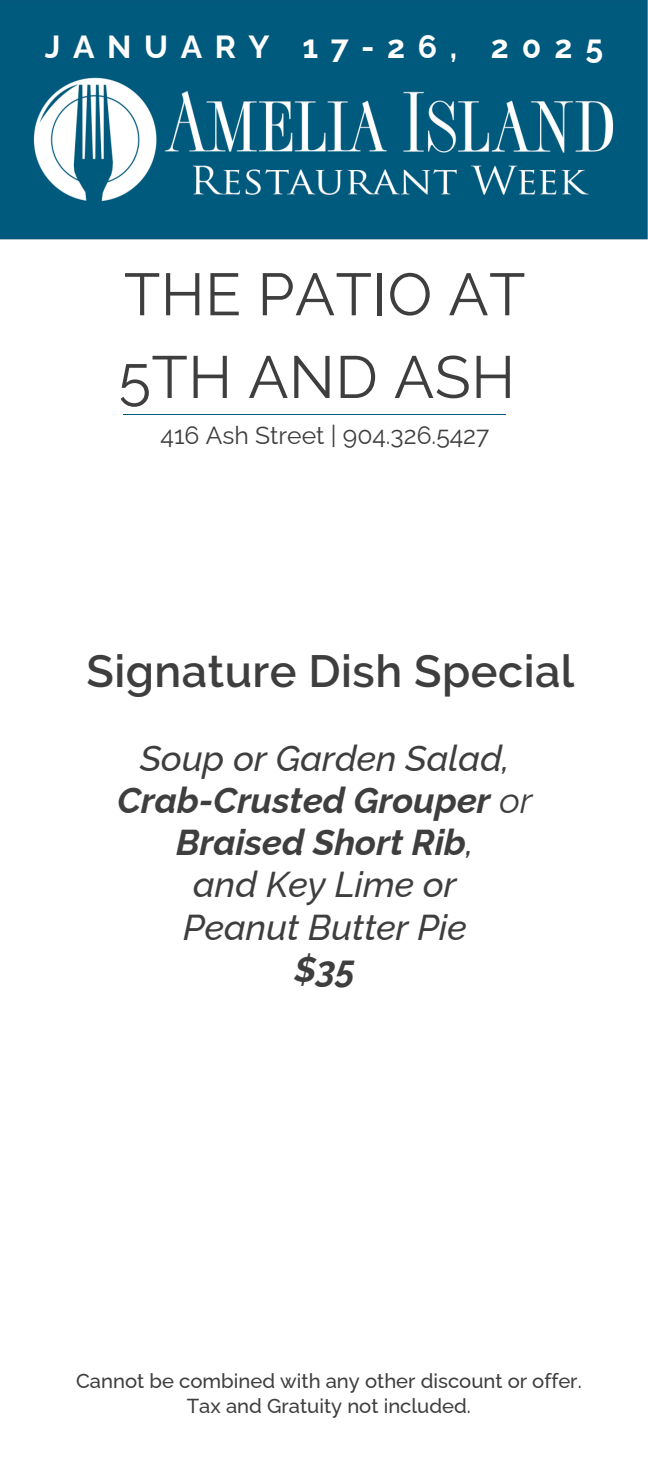
<style>
.page{position:relative;width:648px;height:1458px;background:#fff}
.page>*{position:absolute;margin:0;border:0;box-sizing:border-box;transform-origin:0 0}
.t1{font:59.4px/82.8px "Raleway";letter-spacing:.01em;color:#3f3e3f}
.t2{font:600 45px "Raleway";letter-spacing:.01em;color:#3f3e3f}
.t3{font:italic 500 36px/42.3px "Raleway";color:#3f3e3f;text-align:center}
.t4{font:700 31.95px "Raleway";letter-spacing:.395em;color:#fff}
.t5{font:24.75px "Raleway";color:#3f3e3f}
.t6{font:500 20.25px/25.2px "Raleway";color:#3f3e3f;text-align:center}
.s1{font-weight:700}
.s2{font-weight:400}
</style>
<div class="page">
<img style="left:0;top:0;width:648px;height:240px">
<hr style="left:123px;top:414px;width:383px;height:1px;background:#005a7d">
<h4 class="t4" style="left:45px;top:28px;width:414px">JANUARY 17-26,</h4>
<h5 class="t4" style="left:491px;top:28px;width:114px">2025</h5>
<p class="t1" style="left:119px;top:253px;width:408px">THE PATIO AT<br>5TH AND ASH</p>
<p class="t5" style="left:161px;top:420px;width:330px">416 Ash Street | 904.326.5427</p>
<h1 class="t2" style="left:87px;top:644px;width:489px">Signature Dish Special</h1>
<h2 class="t3" style="left:117px;top:737px;width:417px">Soup or Garden Salad,<br><span class="s1">Crab-Crusted Grouper</span> <span class="s2">or<br></span><span class="s1">Braised Short Rib</span>,<br>and Key Lime or<br>Peanut Butter Pie<br><span class="s1">$35</span></h2>
<h3 class="t6" style="left:76px;top:1368px;width:507px">Cannot be combined with any other discount or offer.<br>Tax and Gratuity not included.</h3>
</div>
